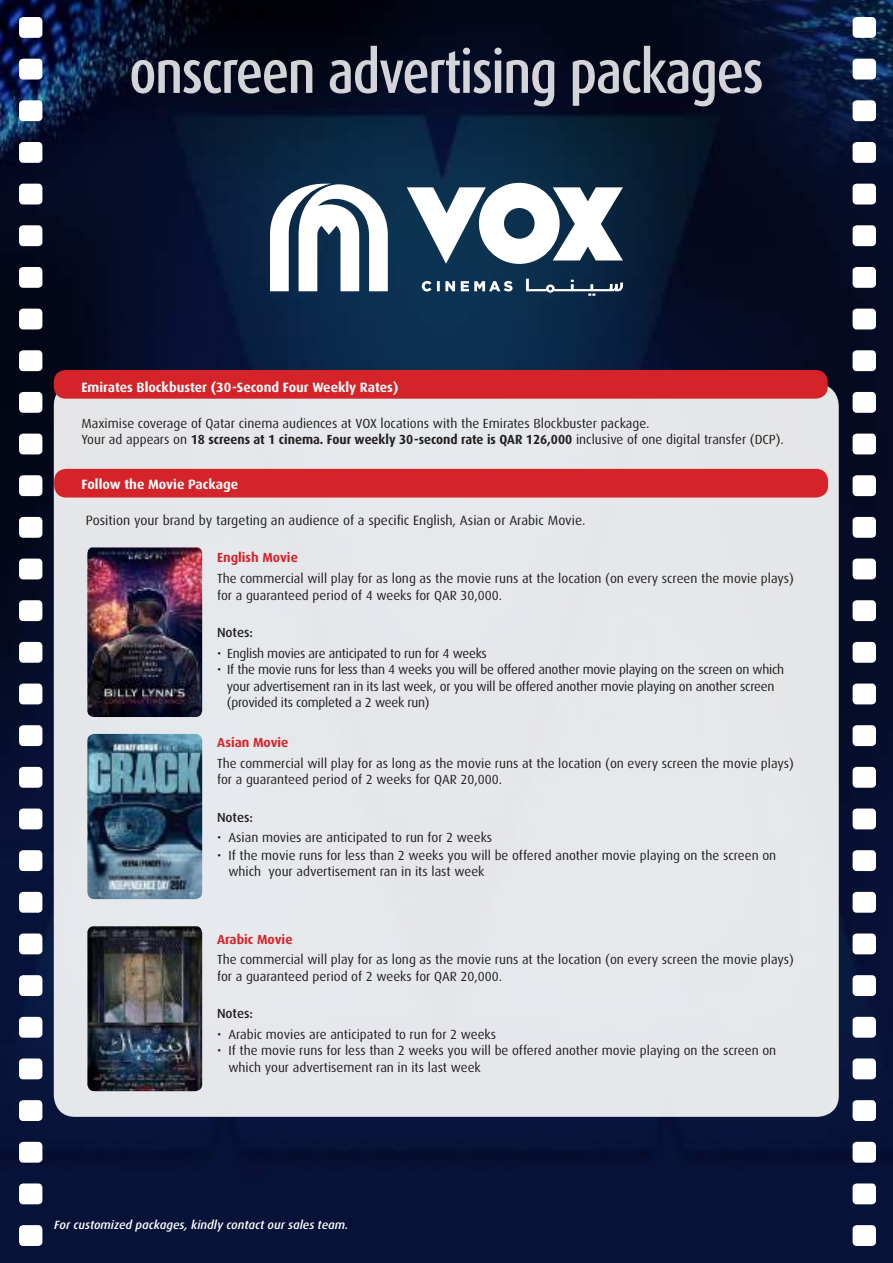
<style>
.page{position:relative;width:893px;height:1263px;background:#fff}
.page>*{position:absolute;margin:0;border:0;box-sizing:border-box;transform-origin:0 0}
.t1{font:500 60px "Dax Condensed";letter-spacing:-.03em;color:#fff}
.t2{font:13.5px "Dax";color:#241f1f}
.t3{font:700 13.5px "Dax";color:#fff}
.t4{font:13.2px/16.5px "Dax";color:#241f1f}
.t5{font:13.2px/16.5px "Dax";letter-spacing:-.02em;color:#241f1f}
.t6{font:700 13.2px "Dax";color:#d42429}
.t7{font:500 13.2px "Dax";letter-spacing:-.005em;color:#241f1f}
.t8{font:italic 500 12px "Dax";color:#fff}
.s1{font-weight:700}
</style>
<div class="page">
<img style="left:0;top:0;width:893px;height:1263px">
<div style="left:19px;top:17px;width:23px;height:21px;background:#fff;border-radius:4px"></div>
<div style="left:19px;top:350px;width:23px;height:21px;background:#fff;border-radius:4px"></div>
<div style="left:19px;top:725px;width:23px;height:21px;background:#fff;border-radius:4px"></div>
<div style="left:19px;top:184px;width:23px;height:20px;background:#fff;border-radius:4px"></div>
<div style="left:19px;top:517px;width:23px;height:21px;background:#fff;border-radius:4px"></div>
<div style="left:19px;top:892px;width:23px;height:21px;background:#fff;border-radius:4px"></div>
<div style="left:19px;top:1100px;width:23px;height:21px;background:#fff;border-radius:4px"></div>
<div style="left:19px;top:100px;width:23px;height:21px;background:#fff;border-radius:4px"></div>
<div style="left:19px;top:434px;width:23px;height:20px;background:#fff;border-radius:4px"></div>
<div style="left:19px;top:808px;width:23px;height:21px;background:#fff;border-radius:4px"></div>
<div style="left:19px;top:267px;width:23px;height:21px;background:#fff;border-radius:4px"></div>
<div style="left:19px;top:642px;width:23px;height:21px;background:#fff;border-radius:4px"></div>
<div style="left:19px;top:600px;width:23px;height:21px;background:#fff;border-radius:4px"></div>
<div style="left:19px;top:975px;width:23px;height:21px;background:#fff;border-radius:4px"></div>
<div style="left:19px;top:1183px;width:23px;height:21px;background:#fff;border-radius:4px"></div>
<div style="left:19px;top:59px;width:23px;height:21px;background:#fff;border-radius:4px"></div>
<div style="left:19px;top:392px;width:23px;height:21px;background:#fff;border-radius:4px"></div>
<div style="left:19px;top:767px;width:23px;height:21px;background:#fff;border-radius:4px"></div>
<div style="left:19px;top:225px;width:23px;height:21px;background:#fff;border-radius:4px"></div>
<div style="left:19px;top:559px;width:23px;height:20px;background:#fff;border-radius:4px"></div>
<div style="left:19px;top:933px;width:23px;height:21px;background:#fff;border-radius:4px"></div>
<div style="left:19px;top:1142px;width:23px;height:21px;background:#fff;border-radius:4px"></div>
<div style="left:19px;top:142px;width:23px;height:21px;background:#fff;border-radius:4px"></div>
<div style="left:19px;top:475px;width:23px;height:21px;background:#fff;border-radius:4px"></div>
<div style="left:19px;top:850px;width:23px;height:21px;background:#fff;border-radius:4px"></div>
<div style="left:19px;top:1058px;width:23px;height:21px;background:#fff;border-radius:4px"></div>
<div style="left:19px;top:309px;width:23px;height:20px;background:#fff;border-radius:4px"></div>
<div style="left:19px;top:683px;width:23px;height:21px;background:#fff;border-radius:4px"></div>
<div style="left:19px;top:1017px;width:23px;height:21px;background:#fff;border-radius:4px"></div>
<div style="left:19px;top:1225px;width:23px;height:21px;background:#fff;border-radius:4px"></div>
<div style="left:853px;top:17px;width:23px;height:21px;background:#fff;border-radius:4px"></div>
<div style="left:853px;top:350px;width:23px;height:21px;background:#fff;border-radius:4px"></div>
<div style="left:853px;top:725px;width:23px;height:21px;background:#fff;border-radius:4px"></div>
<div style="left:853px;top:184px;width:23px;height:20px;background:#fff;border-radius:4px"></div>
<div style="left:853px;top:517px;width:23px;height:21px;background:#fff;border-radius:4px"></div>
<div style="left:853px;top:892px;width:23px;height:21px;background:#fff;border-radius:4px"></div>
<div style="left:853px;top:1100px;width:23px;height:21px;background:#fff;border-radius:4px"></div>
<div style="left:853px;top:100px;width:23px;height:21px;background:#fff;border-radius:4px"></div>
<div style="left:853px;top:434px;width:23px;height:20px;background:#fff;border-radius:4px"></div>
<div style="left:853px;top:808px;width:23px;height:21px;background:#fff;border-radius:4px"></div>
<div style="left:853px;top:267px;width:23px;height:21px;background:#fff;border-radius:4px"></div>
<div style="left:853px;top:642px;width:23px;height:21px;background:#fff;border-radius:4px"></div>
<div style="left:853px;top:600px;width:23px;height:21px;background:#fff;border-radius:4px"></div>
<div style="left:853px;top:975px;width:23px;height:21px;background:#fff;border-radius:4px"></div>
<div style="left:853px;top:1183px;width:23px;height:21px;background:#fff;border-radius:4px"></div>
<div style="left:853px;top:59px;width:23px;height:21px;background:#fff;border-radius:4px"></div>
<div style="left:853px;top:392px;width:23px;height:21px;background:#fff;border-radius:4px"></div>
<div style="left:853px;top:767px;width:23px;height:21px;background:#fff;border-radius:4px"></div>
<div style="left:853px;top:225px;width:23px;height:21px;background:#fff;border-radius:4px"></div>
<div style="left:853px;top:559px;width:23px;height:20px;background:#fff;border-radius:4px"></div>
<div style="left:853px;top:933px;width:23px;height:21px;background:#fff;border-radius:4px"></div>
<div style="left:853px;top:1142px;width:23px;height:21px;background:#fff;border-radius:4px"></div>
<div style="left:853px;top:142px;width:23px;height:21px;background:#fff;border-radius:4px"></div>
<div style="left:853px;top:475px;width:23px;height:21px;background:#fff;border-radius:4px"></div>
<div style="left:853px;top:850px;width:23px;height:21px;background:#fff;border-radius:4px"></div>
<div style="left:853px;top:1058px;width:23px;height:21px;background:#fff;border-radius:4px"></div>
<div style="left:853px;top:309px;width:23px;height:20px;background:#fff;border-radius:4px"></div>
<div style="left:853px;top:683px;width:23px;height:21px;background:#fff;border-radius:4px"></div>
<div style="left:853px;top:1017px;width:23px;height:21px;background:#fff;border-radius:4px"></div>
<div style="left:853px;top:1225px;width:23px;height:21px;background:#fff;border-radius:4px"></div>
<div style="left:54px;top:384px;width:785px;height:733px;background:#e5e8eb;border-radius:21px"></div>
<div style="left:54px;top:370px;width:774px;height:29px;background:#d42429;border-radius:12px"></div>
<div style="left:54px;top:469px;width:774px;height:28px;background:#d42429;border-radius:12px"></div>
<img style="left:87px;top:547px;width:115px;height:170px">
<img style="left:87px;top:734px;width:115px;height:165px">
<img style="left:87px;top:926px;width:115px;height:165px">
<svg style="left:270px;top:184px;width:118px;height:107px"></svg>
<svg style="left:422px;top:281px;width:90px;height:10px"></svg>
<svg style="left:407px;top:183px;width:216px;height:81px"></svg>
<svg style="left:526px;top:279px;width:97px;height:17px"></svg>
<h1 class="t1" style="left:129px;top:39px;width:636px">onscreen advertising packages</h1>
<p class="t3" style="left:81px;top:379px;width:319px">Emirates Blockbuster (30-Second Four Weekly Rates)</p>
<p class="t4" style="left:81px;top:415px;width:704px">Maximise coverage of Qatar cinema audiences at VOX locations with the Emirates Blockbuster package.<br>Your ad appears on <span class="s1">18 screens at 1 cinema. Four weekly 30-second rate is QAR 126,000</span> inclusive of one digital transfer (DCP).</p>
<p class="t3" style="left:82px;top:476px;width:158px">Follow the Movie Package</p>
<p class="t2" style="left:86px;top:513px;width:501px">Position your brand by targeting an audience of a specific English, Asian or Arabic Movie.</p>
<p class="t6" style="left:217px;top:550px;width:82px">English Movie</p>
<p class="t4" style="left:217px;top:570px;width:578px">The commercial will play for as long as the movie runs at the location (on every screen the movie plays) for a guaranteed period of 4 weeks for QAR 30,000.</p>
<p class="t7" style="left:217px;top:625px;width:38px">Notes:</p>
<p class="t5" style="left:217px;top:645px;width:271px">• English movies are anticipated to run for 4 weeks</p>
<p class="t5" style="left:227px;top:661px;width:559px;text-indent:-10px">• If the movie runs for less than 4 weeks you will be offered another movie playing on the screen on which your advertisement ran in its last week, or you will be offered another movie playing on another screen (provided its completed a 2 week run)</p>
<p class="t6" style="left:217px;top:735px;width:73px">Asian Movie</p>
<p class="t4" style="left:217px;top:755px;width:578px">The commercial will play for as long as the movie runs at the location (on every screen the movie plays) for a guaranteed period of 2 weeks for QAR 20,000.</p>
<p class="t7" style="left:217px;top:809px;width:38px">Notes:</p>
<p class="t4" style="left:217px;top:829px;width:277px">• Asian movies are anticipated to run for 2 weeks</p>
<p class="t4" style="left:228px;top:847px;width:549px;text-indent:-11px">• If the movie runs for less than 2 weeks you will be offered another movie playing on the screen on which your advertisement ran in its last week</p>
<p class="t6" style="left:217px;top:931px;width:77px">Arabic Movie</p>
<p class="t4" style="left:217px;top:951px;width:578px">The commercial will play for as long as the movie runs at the location (on every screen the movie plays) for a guaranteed period of 2 weeks for QAR 20,000.</p>
<p class="t7" style="left:217px;top:1006px;width:38px">Notes:</p>
<p class="t4" style="left:217px;top:1026px;width:281px">• Arabic movies are anticipated to run for 2 weeks</p>
<p class="t4" style="left:228px;top:1042px;width:549px;text-indent:-11px">• If the movie runs for less than 2 weeks you will be offered another movie playing on the screen on which your advertisement ran in its last week</p>
<p class="t8" style="left:54px;top:1218px;width:296px">For customized packages, kindly contact our sales team.</p>
</div>
